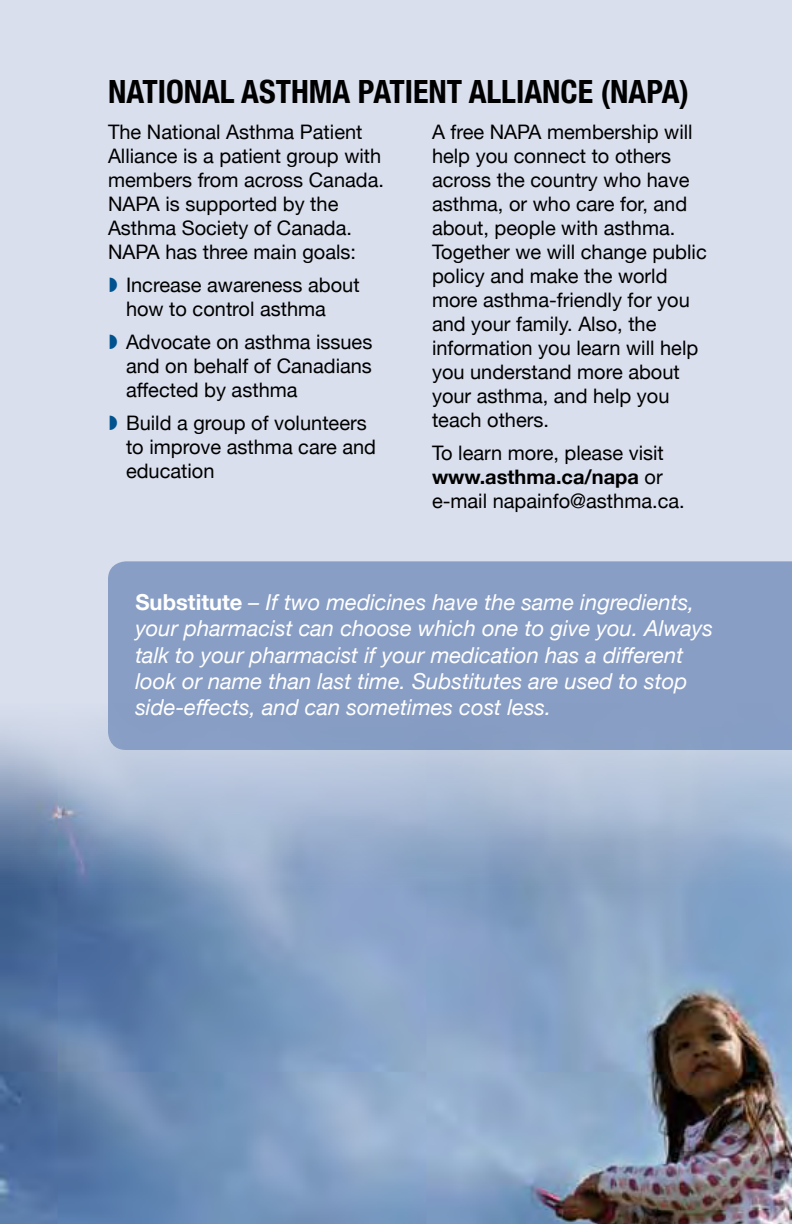
<style>
.page{position:relative;width:792px;height:1224px;background:#d9dfed}
.page>*{position:absolute;margin:0;border:0;box-sizing:border-box;transform-origin:0 0}
.t1{font:700 condensed 32px "Helvetica Neue";color:#000}
.t2{font:italic 22px/26.4px "Helvetica Neue";color:#fff}
.t3{font:20px/24px "Helvetica Neue";color:#000}
.s1{font-weight:700}
.s2{font-weight:700;font-style:normal}
</style>
<div class="page">
<div style="left:108px;top:561px;width:684px;height:142px;background:#899ec5"></div>
<img style="left:0;top:703px;width:792px;height:521px">
<h1 class="t1" style="left:108px;top:65px;width:521px">NATIONAL ASTHMA PATIENT ALLIANCE (NAPA</h1>
<h1 class="t1" style="left:680px;top:65px;width:11px">)</h1>
<p class="t3" style="left:108px;top:118px;width:278px">The National Asthma Patient<br>Alliance is a patient group with members from across Canada.<br>NAPA is supported by the<br>Asthma Society of Canada.<br>NAPA has three main goals:</p>
<p class="t3" style="left:126px;top:271px;width:235px">Increase awareness about how to control asthma</p>
<p class="t3" style="left:126px;top:328px;width:248px;text-align:justify">Advocate on asthma issues and on behalf of Canadians affected by asthma</p>
<p class="t3" style="left:126px;top:409px;width:252px">Build a group of volunteers to improve asthma care and education</p>
<p class="t3" style="left:432px;top:118px;width:276px">A free NAPA membership will help you connect to others across the country who have asthma, or who care for, and about, people with asthma.<br>Together we will change public policy and make the world more asthma-friendly for you and your family. Also, the information you learn will help you understand more about your asthma, and help you teach others.</p>
<p class="t3" style="left:432px;top:439px;width:254px">To learn more, please visit <span class="s1">www.asthma.ca/napa</span> or e-mail napainfo@asthma.ca.</p>
<p class="t2" style="left:135px;top:588px;width:579px"><span class="s2">Substitute</span> – If two medicines have the same ingredients, your pharmacist can choose which one to give you. Always talk to your pharmacist if your medication has a different look or name than last time. Substitutes are used to stop side-effects, and can sometimes cost less.</p>
</div>
